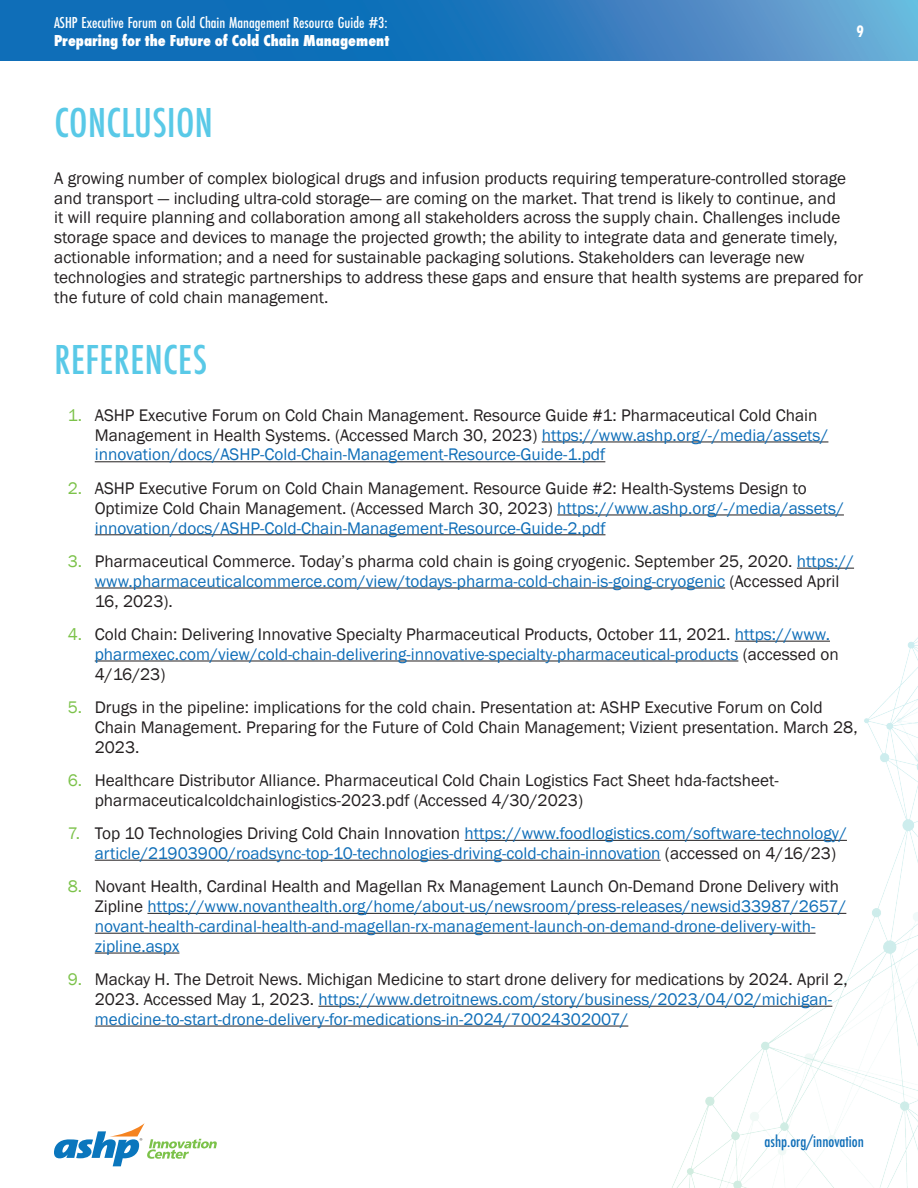
<style>
.page{position:relative;width:918px;height:1188px;background:#fff}
.page>*{position:absolute;margin:0;border:0;box-sizing:border-box;transform-origin:0 0}
.t1{font:500 43.5px "Futura PT Cond";letter-spacing:.01em;color:#59c9e7}
.t2{font:17.25px/19.8px "Franklin Gothic";color:#231f20}
.t3{font:17.25px/19.8px "Franklin Gothic";color:#0f6eb8}
.t4{font:500 17.25px "Futura PT Cond";color:#0f6eb8}
.t5{font:700 17.25px "Futura PT Cond";color:#fff}
.t6{font:500 16.5px "Futura PT Cond";color:#fff}
.t7{font:800 16.5px "Futura PT Cond";color:#fff}
.s1{color:#7cc24a}
.s2{color:#0f6eb8}
.s3{color:#231f20}
</style>
<div class="page">
<img style="left:0;top:60px;width:918px;height:1128px">
<svg style="left:0;top:0;width:918px;height:60px;background:#2a7dbf"></svg>
<svg style="left:54px;top:1123px;width:163px;height:43px"></svg>
<hr style="left:542px;top:442px;width:286px;height:1px;background:#231f20">
<hr style="left:95px;top:461px;width:510px;height:1px;background:#231f20">
<hr style="left:557px;top:515px;width:287px;height:1px;background:#231f20">
<hr style="left:95px;top:534px;width:510px;height:1px;background:#231f20">
<hr style="left:797px;top:568px;width:57px;height:1px;background:#231f20">
<hr style="left:95px;top:588px;width:630px;height:1px;background:#231f20">
<hr style="left:735px;top:641px;width:95px;height:1px;background:#231f20">
<hr style="left:95px;top:661px;width:643px;height:1px;background:#231f20">
<hr style="left:465px;top:840px;width:382px;height:1px;background:#231f20">
<hr style="left:95px;top:860px;width:566px;height:1px;background:#231f20">
<hr style="left:147px;top:913px;width:699px;height:1px;background:#231f20">
<hr style="left:95px;top:933px;width:721px;height:1px;background:#231f20">
<hr style="left:95px;top:953px;width:84px;height:1px;background:#231f20">
<hr style="left:318px;top:1006px;width:514px;height:1px;background:#231f20">
<hr style="left:95px;top:1026px;width:533px;height:1px;background:#231f20">
<p class="t6" style="left:54px;top:12px;width:335px">ASHP Executive Forum on Cold Chain Management Resource Guide #3:</p>
<p class="t7" style="left:54px;top:30px;width:337px">Preparing for the Future of Cold Chain Management</p>
<p class="t5" style="left:857px;top:21px;width:9px">9</p>
<p class="t1" style="left:54px;top:97px;width:160px">CONCLUSION</p>
<p class="t2" style="left:54px;top:168px;width:811px">A growing number of complex biological drugs and infusion products requiring temperature-controlled storage and transport — including ultra-cold storage— are coming on the market. That trend is likely to continue, and<br>it will require planning and collaboration among all stakeholders across the supply chain. Challenges include storage space and devices to manage the projected growth; the ability to integrate data and generate timely, actionable information; and a need for sustainable packaging solutions. Stakeholders can leverage new technologies and strategic partnerships to address these gaps and ensure that health systems are prepared for the future of cold chain management.</p>
<p class="t1" style="left:54px;top:334px;width:154px">REFERENCES</p>
<p class="t2" style="left:95px;top:406px;width:735px;text-indent:-27px"><span class="s1">1.</span> ASHP Executive Forum on Cold Chain Management. Resource Guide #1: Pharmaceutical Cold Chain<br>Management in Health Systems. (Accessed March 30, 2023) <span class="s2">https://www.ashp.org/-/media/assets/ innovation/docs/ASHP-Cold-Chain-Management-Resource-Guide-1.pdf</span></p>
<p class="t2" style="left:95px;top:479px;width:751px;text-indent:-27px"><span class="s1">2.</span> ASHP Executive Forum on Cold Chain Management. Resource Guide #2: Health-Systems Design to<br>Optimize Cold Chain Management. (Accessed March 30, 2023) <span class="s2">https://www.ashp.org/-/media/assets/ innovation/docs/ASHP-Cold-Chain-Management-Resource-Guide-2.pdf</span></p>
<p class="t2" style="left:95px;top:552px;width:761px;text-indent:-27px"><span class="s1">3.</span> Pharmaceutical Commerce. Today’s pharma cold chain is going cryogenic. September 25, 2020. <span class="s2">https:// www.pharmaceuticalcommerce.com/view/todays-pharma-cold-chain-is-going-cryogenic</span> (Accessed April<br>16, 2023).</p>
<p class="t3" style="left:95px;top:625px;width:746px;text-indent:-27px"><span class="s1">4.</span> <span class="s3">Cold Chain: Delivering Innovative Specialty Pharmaceutical Products, October 11, 2021.</span> https://www. pharmexec.com/view/cold-chain-delivering-innovative-specialty-pharmaceutical-products <span class="s3">(accessed on<br>4/16/23)</span></p>
<p class="t2" style="left:95px;top:698px;width:764px;text-indent:-27px"><span class="s1">5.</span> Drugs in the pipeline: implications for the cold chain. Presentation at: ASHP Executive Forum on Cold<br>Chain Management. Preparing for the Future of Cold Chain Management; Vizient presentation. March 28,<br>2023.</p>
<p class="t2" style="left:95px;top:771px;width:686px;text-indent:-27px"><span class="s1">6.</span> Healthcare Distributor Alliance. Pharmaceutical Cold Chain Logistics Fact Sheet hda-factsheet&shy;pharmaceuticalcoldchainlogistics-2023.pdf (Accessed 4/30/2023)</p>
<p class="t3" style="left:95px;top:824px;width:754px;text-indent:-27px"><span class="s1">7.</span> <span class="s3">Top 10 Technologies Driving Cold Chain Innovation</span> https://www.foodlogistics.com/software-technology/ article/21903900/roadsync-top-10-technologies-driving-cold-chain-innovation <span class="s3">(accessed on 4/16/23)</span></p>
<p class="t3" style="left:95px;top:877px;width:753px;text-indent:-27px"><span class="s1">8.</span> <span class="s3">Novant Health, Cardinal Health and Magellan Rx Management Launch On-Demand Drone Delivery with Zipline</span> https://www.novanthealth.org/home/about-us/newsroom/press-releases/newsid33987/2657/ novant-health-cardinal-health-and-magellan-rx-management-launch-on-demand-drone-delivery-with&shy;zipline.aspx</p>
<p class="t3" style="left:95px;top:970px;width:755px;text-indent:-27px"><span class="s1">9.</span> <span class="s3">Mackay H. The Detroit News. Michigan Medicine to start drone delivery for medications by 2024. April 2,<br>2023. Accessed May 1, 2023.</span> https://www.detroitnews.com/story/business/2023/04/02/michigan&shy;medicine-to-start-drone-delivery-for-medications-in-2024/70024302007/</p>
<p class="t4" style="left:765px;top:1131px;width:101px">ashp.org/innovation</p>
</div>
